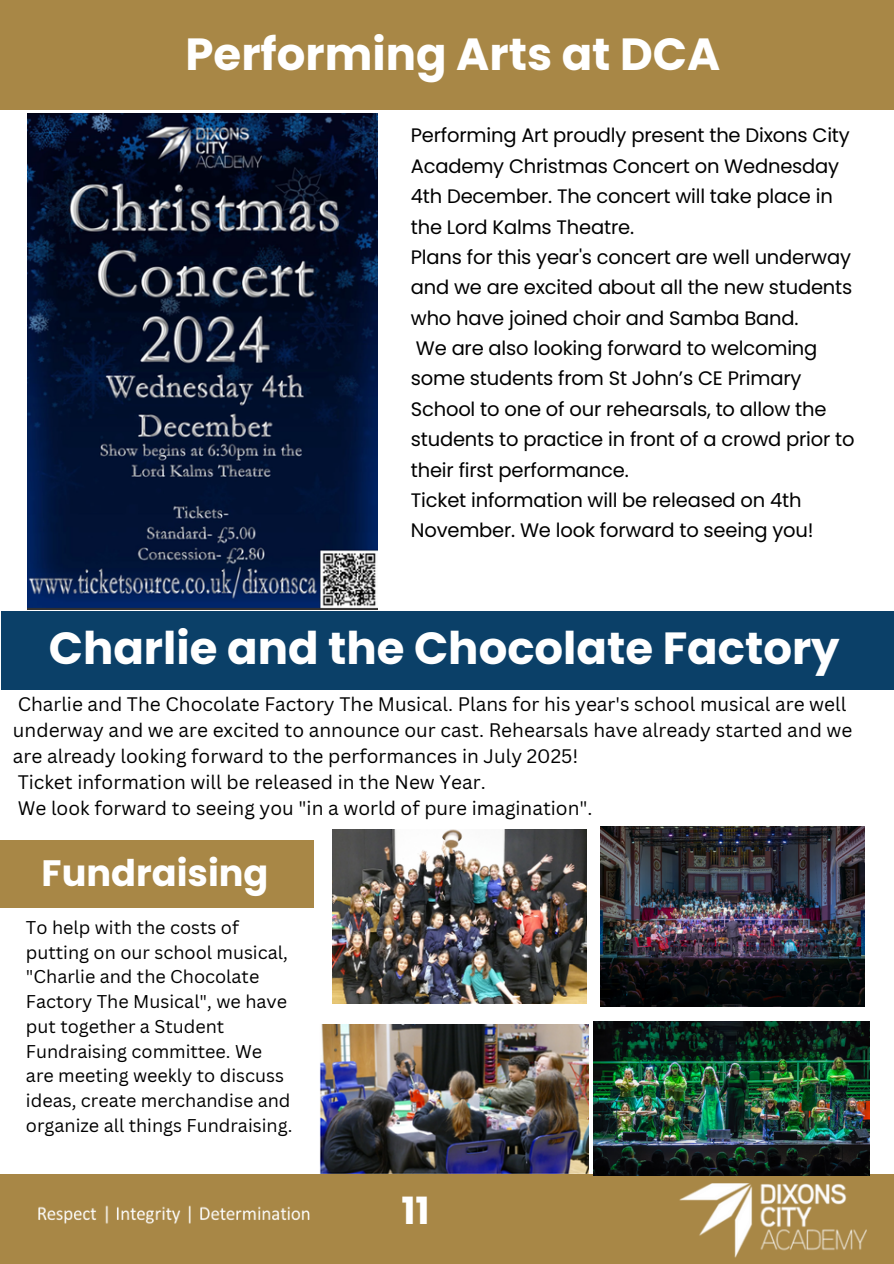
<style>
.page{position:relative;width:894px;height:1264px;background:#fff}
.page>*{position:absolute;margin:0;border:0;box-sizing:border-box;transform-origin:0 0}
.t1{font:700 45px "Poppins";color:#fff}
.t2{font:700 37.5px "Poppins";color:#fff}
.t3{font:700 36.6px "Poppins";color:#fff}
.t4{font:19.5px/30.3px "Poppins";letter-spacing:-.01em;color:#000}
.t5{font:19.05px/25.8px "Canva Sans";color:#000}
.t6{font:18px/24.8px "Canva Sans";color:#000}
</style>
<div class="page">
<div style="left:0;top:0;width:893px;height:110px;background:#a88746"></div>
<div style="left:0;top:1174px;width:893px;height:89px;background:#a88746"></div>
<img style="left:679px;top:1183px;width:187px;height:73px">
<div style="left:1px;top:611px;width:892px;height:78px;background:#0b4068"></div>
<img style="left:600px;top:826px;width:263px;height:180px">
<div style="left:0;top:840px;width:313px;height:67px;background:#a88746"></div>
<img style="left:320px;top:1024px;width:268px;height:149px">
<img style="left:332px;top:829px;width:254px;height:174px">
<img style="left:593px;top:1021px;width:276px;height:153px">
<img style="left:38px;top:1205px;width:272px;height:19px">
<img style="left:27px;top:113px;width:350px;height:497px">
<p class="t1" style="left:185px;top:23px;width:536px">Performing Arts at DCA</p>
<h2 class="t4" style="left:411px;top:120px;width:440px">Performing Art proudly present the Dixons City Academy Christmas Concert on Wednesday 4th December. The concert will take place in the Lord Kalms Theatre.</h2>
<p class="t4" style="left:411px;top:242px;width:443px;text-align:justify">Plans for this year's concert are well underway and we are excited about all the new students who have joined choir and Samba Band.</p>
<p class="t4" style="left:411px;top:333px;width:445px">We are also looking forward to welcoming some students from St John’s CE Primary School to one of our rehearsals, to allow the students to practice in front of a crowd prior to their first performance.<br>Ticket information will be released on 4th</p>
<p class="t4" style="left:411px;top:515px;width:404px">November. We look forward to seeing you!</p>
<p class="t1" style="left:49px;top:616px;width:792px">Charlie and the Chocolate Factory</p>
<p class="t5" style="left:13px;top:691px;width:840px">Charlie and The Chocolate Factory The Musical. Plans for his year's school musical are well underway and we are excited to announce our cast. Rehearsals have already started and we are already looking forward to the performances in July 2025!</p>
<p class="t5" style="left:18px;top:768px;width:469px">Ticket information will be released in the New Year.</p>
<p class="t5" style="left:18px;top:794px;width:576px">We look forward to seeing you "in a world of pure imagination".</p>
<p class="t3" style="left:42px;top:847px;width:228px">Fundraising</p>
<p class="t6" style="left:26px;top:914px;width:268px">To help with the costs of putting on our school musical, "Charlie and the Chocolate<br>Factory The Musical", we have put together a Student<br>Fundraising committee. We are meeting weekly to discuss ideas, create merchandise and organize all things Fundraising.</p>
<h1 class="t2" style="left:401px;top:1184px;width:30px">11</h1>
</div>
